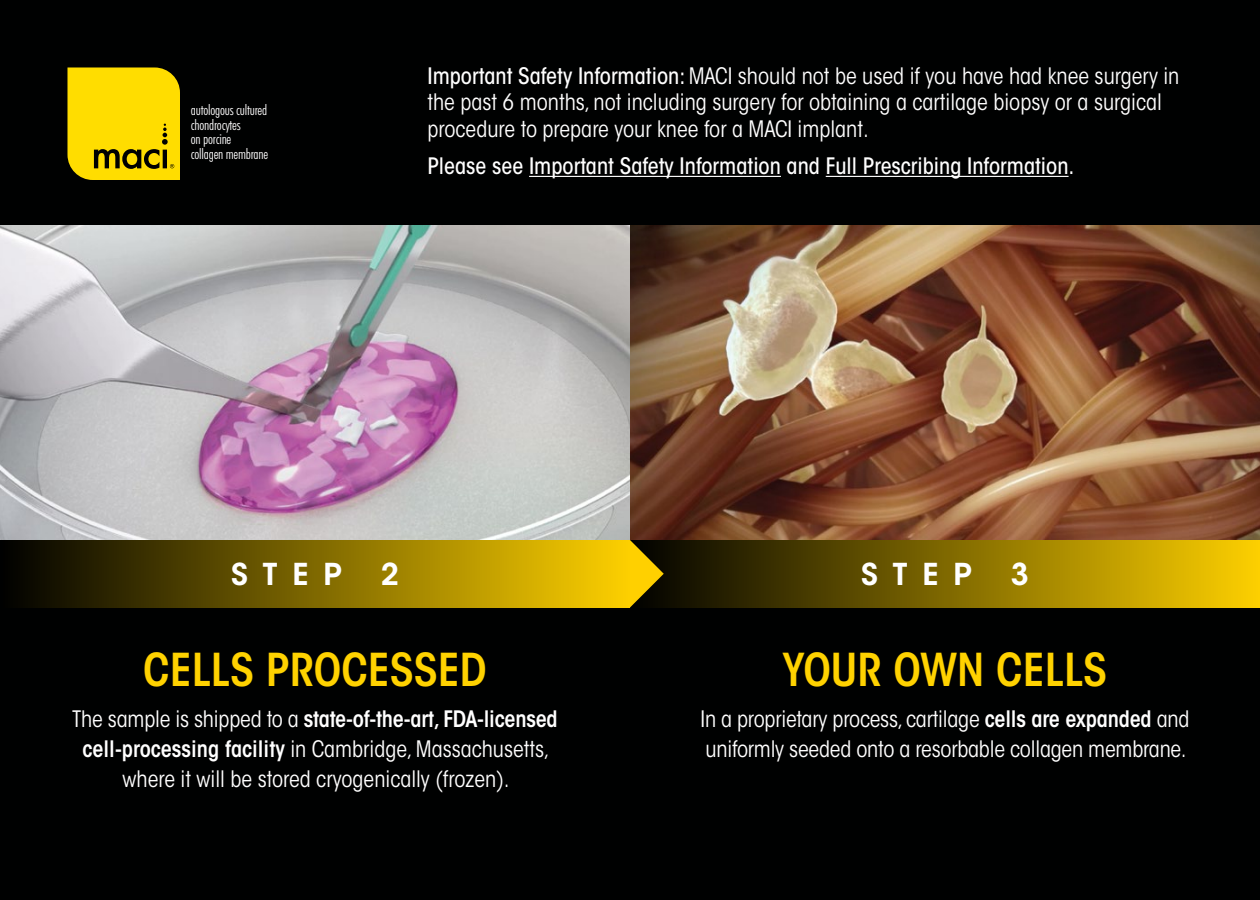
<style>
.page{position:relative;width:1260px;height:900px;background:#000101}
.page>*{position:absolute;margin:0;border:0;box-sizing:border-box;transform-origin:0 0}
.t1{font:600 condensed 45px "ITC Avant Garde Std";color:#ffd200}
.t2{font:600 30px "ITC Avant Garde Std";letter-spacing:.5em;color:#fff}
.t3{font:condensed 22.5px/30px "ITC Avant Garde Std";color:#fff}
.t4{font:500 condensed 22.5px "ITC Avant Garde Std";color:#fff}
.t5{font:300 condensed 14.5px/14.5px "Futura BT";letter-spacing:-.015em;color:#fff}
.s1{font-weight:500}
.s2{font-weight:600}
</style>
<div class="page">
<img style="left:0;top:225px;width:1260px;height:315px">
<div style="left:630px;top:540px;width:630px;height:68px;background:linear-gradient(to right,#000,#fccf00)"></div>
<div style="left:0;top:540px;width:630px;height:68px;background:linear-gradient(to right,#000,#fccf00)"></div>
<svg style="left:630px;top:540px;width:34px;height:68px"></svg>
<svg style="left:68px;top:68px;width:112px;height:112px;background:#e9ca00"></svg>
<hr style="left:529px;top:176px;width:252px;height:1px;background:#fff">
<hr style="left:826px;top:176px;width:243px;height:1px;background:#fff">
<p class="t5" style="left:191px;top:103px;width:79px">autologous cultured chondrocytes<br>on porcine<br>collagen membrane</p>
<p class="t3" style="left:428px;top:63px;width:754px;line-height:26.2px"><span class="s1">Important Safety Information:</span> MACI should not be used if you have had knee surgery in the past 6 months, not including surgery for obtaining a cartilage biopsy or a surgical procedure to prepare your knee for a MACI implant.</p>
<p class="t4" style="left:428px;top:152px;width:649px">Please see Important Safety Information and Full Prescribing Information.</p>
<h2 class="t2" style="left:231px;top:555px;width:112px">STEP</h2>
<h2 class="t2" style="left:381px;top:555px;width:20px">2</h2>
<h2 class="t2" style="left:861px;top:555px;width:112px">STEP</h2>
<h2 class="t2" style="left:1011px;top:555px;width:20px">3</h2>
<h1 class="t1" style="left:143px;top:641px;width:345px">CELLS PROCESSED</h1>
<p class="t3" style="left:72px;top:704px;width:487px;text-align:center">The sample is shipped to a <span class="s2">state-of-the-art, FDA-licensed cell-processing facility</span> in Cambridge, Massachusetts, where it will be stored cryogenically (frozen).</p>
<h1 class="t1" style="left:783px;top:641px;width:326px">YOUR OWN CELLS</h1>
<p class="t3" style="left:701px;top:704px;width:490px">In a proprietary process, cartilage <span class="s2">cells are expanded</span> and uniformly seeded onto a resorbable collagen membrane.</p>
</div>
